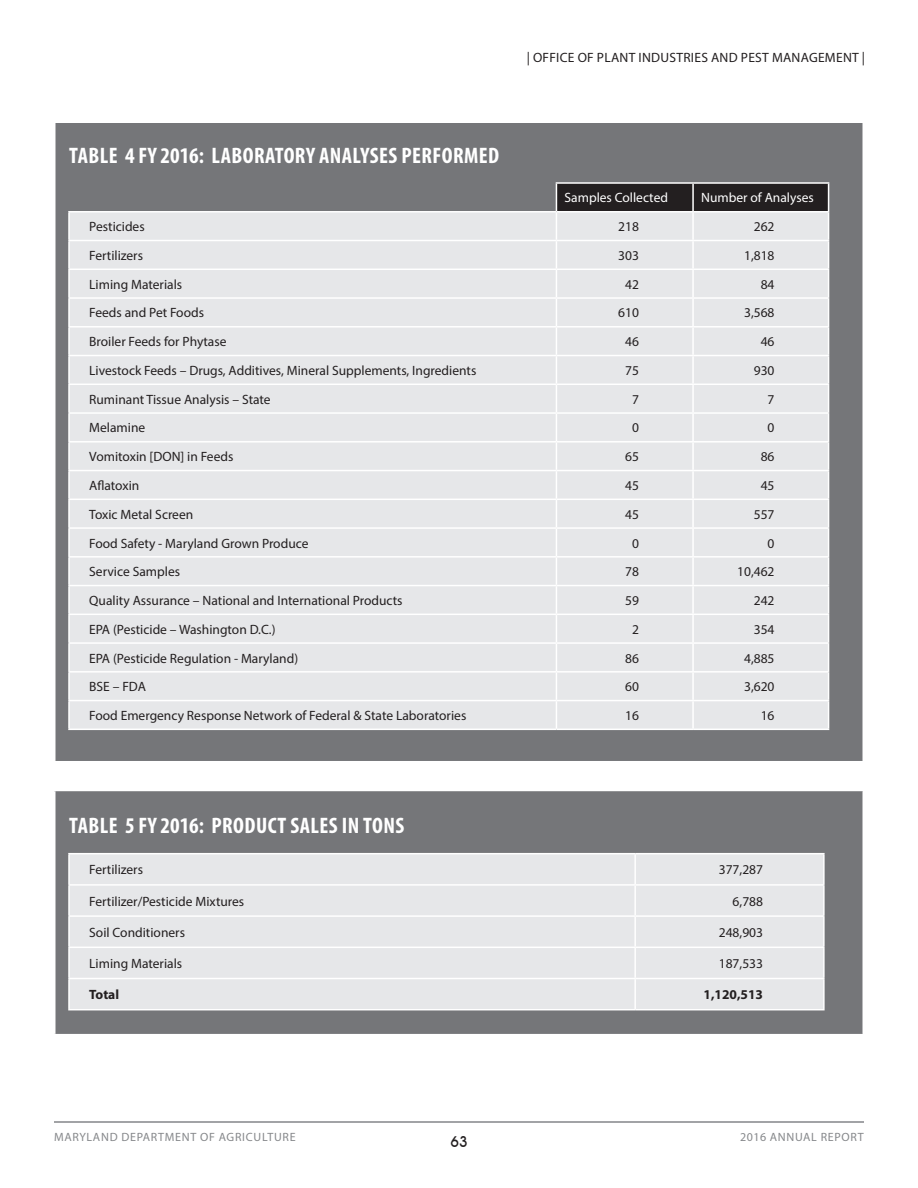
<style>
.page{position:relative;width:918px;height:1188px;background:#fff}
.page>*{position:absolute;margin:0;border:0;box-sizing:border-box;transform-origin:0 0}
.table_titles{font:700 condensed 22.5px "Myriad Pro";letter-spacing:.02em;color:#fff}
.t1{font:500 15px "Avant Garde IT Cby BT";color:#231f20}
.t2{font:13.5px "Myriad Pro";color:#231f20}
.t3{font:13.5px "Myriad Pro";letter-spacing:.02em;color:#231f20}
.table_top_row{font:13.5px "Myriad Pro";color:#fff}
.t4{font:700 13.5px "Myriad Pro";color:#231f20}
.t5{font:12px "Myriad Pro";letter-spacing:.06em;color:#86888b}
</style>
<div class="page">
<hr style="left:54px;top:1121px;width:810px;height:2px;background:#848689">
<div style="left:55px;top:122px;width:808px;height:640px;background:#757679"></div>
<hr style="left:54px;top:122px;width:810px;height:1px;background:#fff">
<hr style="left:54px;top:123px;width:2px;height:638px;background:#fff">
<hr style="left:862px;top:123px;width:2px;height:638px;background:#fff">
<hr style="left:54px;top:761px;width:810px;height:1px;background:#fff">
<div style="left:70px;top:213px;width:486px;height:516px;background:#e6e7e9"></div>
<hr style="left:68px;top:213px;width:2px;height:27px;background:#fff">
<hr style="left:68px;top:240px;width:488px;height:1px;background:#fff">
<hr style="left:68px;top:241px;width:2px;height:28px;background:#fff">
<hr style="left:68px;top:269px;width:488px;height:1px;background:#fff">
<hr style="left:68px;top:270px;width:2px;height:27px;background:#fff">
<hr style="left:68px;top:297px;width:488px;height:2px;background:#fff">
<hr style="left:68px;top:299px;width:2px;height:27px;background:#fff">
<hr style="left:68px;top:326px;width:488px;height:2px;background:#fff">
<hr style="left:68px;top:328px;width:2px;height:27px;background:#fff">
<hr style="left:68px;top:355px;width:488px;height:1px;background:#fff">
<hr style="left:68px;top:356px;width:2px;height:28px;background:#fff">
<hr style="left:68px;top:384px;width:488px;height:1px;background:#fff">
<hr style="left:68px;top:385px;width:2px;height:27px;background:#fff">
<hr style="left:68px;top:412px;width:488px;height:2px;background:#fff">
<hr style="left:68px;top:414px;width:2px;height:27px;background:#fff">
<hr style="left:68px;top:441px;width:488px;height:2px;background:#fff">
<hr style="left:68px;top:443px;width:2px;height:27px;background:#fff">
<hr style="left:68px;top:470px;width:488px;height:1px;background:#fff">
<hr style="left:68px;top:471px;width:2px;height:28px;background:#fff">
<hr style="left:68px;top:499px;width:488px;height:1px;background:#fff">
<hr style="left:68px;top:500px;width:2px;height:27px;background:#fff">
<hr style="left:68px;top:527px;width:488px;height:2px;background:#fff">
<hr style="left:68px;top:529px;width:2px;height:27px;background:#fff">
<hr style="left:68px;top:556px;width:488px;height:2px;background:#fff">
<hr style="left:68px;top:558px;width:2px;height:27px;background:#fff">
<hr style="left:68px;top:585px;width:488px;height:1px;background:#fff">
<hr style="left:68px;top:586px;width:2px;height:28px;background:#fff">
<hr style="left:68px;top:614px;width:488px;height:1px;background:#fff">
<hr style="left:68px;top:615px;width:2px;height:27px;background:#fff">
<hr style="left:68px;top:642px;width:488px;height:2px;background:#fff">
<hr style="left:68px;top:644px;width:2px;height:27px;background:#fff">
<hr style="left:68px;top:671px;width:488px;height:2px;background:#fff">
<hr style="left:68px;top:673px;width:2px;height:27px;background:#fff">
<hr style="left:68px;top:700px;width:488px;height:1px;background:#fff">
<hr style="left:68px;top:701px;width:2px;height:28px;background:#fff">
<hr style="left:68px;top:729px;width:488px;height:1px;background:#fff">
<hr style="left:556px;top:729px;width:137px;height:1px;background:#fff">
<hr style="left:693px;top:729px;width:136px;height:1px;background:#fff">
<hr style="left:68px;top:211px;width:488px;height:2px;background:#fff">
<hr style="left:556px;top:182px;width:137px;height:2px;background:#fff">
<hr style="left:693px;top:182px;width:136px;height:2px;background:#fff">
<svg style="left:556px;top:183px;width:273px;height:546px;background:#dddee0"></svg>
<div style="left:55px;top:790px;width:808px;height:245px;background:#757679"></div>
<hr style="left:54px;top:790px;width:810px;height:1px;background:#fff">
<hr style="left:54px;top:791px;width:2px;height:243px;background:#fff">
<hr style="left:862px;top:791px;width:2px;height:243px;background:#fff">
<hr style="left:54px;top:1034px;width:810px;height:1px;background:#fff">
<div style="left:70px;top:854px;width:753px;height:155px;background:#e6e7e9"></div>
<hr style="left:68px;top:853px;width:567px;height:1px;background:#fff">
<hr style="left:68px;top:854px;width:2px;height:30px;background:#fff">
<hr style="left:635px;top:853px;width:190px;height:1px;background:#fff">
<hr style="left:634px;top:854px;width:2px;height:30px;background:#fff">
<hr style="left:823px;top:854px;width:2px;height:30px;background:#fff">
<hr style="left:68px;top:884px;width:567px;height:2px;background:#fff">
<hr style="left:68px;top:886px;width:2px;height:29px;background:#fff">
<hr style="left:635px;top:884px;width:190px;height:2px;background:#fff">
<hr style="left:634px;top:886px;width:2px;height:29px;background:#fff">
<hr style="left:823px;top:886px;width:2px;height:29px;background:#fff">
<hr style="left:68px;top:915px;width:567px;height:2px;background:#fff">
<hr style="left:68px;top:917px;width:2px;height:30px;background:#fff">
<hr style="left:635px;top:915px;width:190px;height:2px;background:#fff">
<hr style="left:634px;top:917px;width:2px;height:30px;background:#fff">
<hr style="left:823px;top:917px;width:2px;height:30px;background:#fff">
<hr style="left:68px;top:947px;width:567px;height:1px;background:#fff">
<hr style="left:68px;top:948px;width:2px;height:30px;background:#fff">
<hr style="left:635px;top:947px;width:190px;height:1px;background:#fff">
<hr style="left:634px;top:948px;width:2px;height:30px;background:#fff">
<hr style="left:823px;top:948px;width:2px;height:30px;background:#fff">
<hr style="left:68px;top:978px;width:567px;height:1px;background:#fff">
<hr style="left:68px;top:979px;width:2px;height:30px;background:#fff">
<hr style="left:635px;top:978px;width:190px;height:1px;background:#fff">
<hr style="left:634px;top:979px;width:2px;height:30px;background:#fff">
<hr style="left:823px;top:979px;width:2px;height:30px;background:#fff">
<hr style="left:68px;top:1009px;width:567px;height:1px;background:#fff">
<hr style="left:635px;top:1009px;width:190px;height:1px;background:#fff">
<p class="t3" style="left:527px;top:49px;width:340px">| OFFICE OF PLANT INDUSTRIES AND PEST MANAGEMENT |</p>
<p class="table_titles" style="left:69px;top:142px;width:432px">TABLE 4 FY 2016: LABORATORY ANALYSES PERFORMED</p>
<p class="table_top_row" style="left:565px;top:190px;width:105px">Samples Collected</p>
<p class="table_top_row" style="left:701px;top:190px;width:114px">Number of Analyses</p>
<p class="t2" style="left:89px;top:218px;width:57px">Pesticides</p>
<p class="t2" style="left:618px;top:218px;width:22px">218</p>
<p class="t2" style="left:754px;top:218px;width:22px">262</p>
<p class="t2" style="left:89px;top:247px;width:55px">Fertilizers</p>
<p class="t2" style="left:618px;top:247px;width:22px">303</p>
<p class="t2" style="left:744px;top:247px;width:32px">1,818</p>
<p class="t2" style="left:89px;top:276px;width:95px">Liming Materials</p>
<p class="t2" style="left:625px;top:276px;width:15px">42</p>
<p class="t2" style="left:761px;top:276px;width:15px">84</p>
<p class="t2" style="left:89px;top:305px;width:116px">Feeds and Pet Foods</p>
<p class="t2" style="left:618px;top:305px;width:22px">610</p>
<p class="t2" style="left:744px;top:305px;width:32px">3,568</p>
<p class="t2" style="left:89px;top:333px;width:139px">Broiler Feeds for Phytase</p>
<p class="t2" style="left:625px;top:333px;width:15px">46</p>
<p class="t2" style="left:761px;top:333px;width:15px">46</p>
<p class="t2" style="left:89px;top:362px;width:389px">Livestock Feeds – Drugs, Additives, Mineral Supplements, Ingredients</p>
<p class="t2" style="left:625px;top:362px;width:15px">75</p>
<p class="t2" style="left:754px;top:362px;width:22px">930</p>
<p class="t2" style="left:89px;top:391px;width:183px">Ruminant Tissue Analysis – State</p>
<p class="t2" style="left:632px;top:391px;width:8px">7</p>
<p class="t2" style="left:768px;top:391px;width:8px">7</p>
<p class="t2" style="left:89px;top:420px;width:58px">Melamine</p>
<p class="t2" style="left:632px;top:420px;width:8px">0</p>
<p class="t2" style="left:768px;top:420px;width:8px">0</p>
<p class="t2" style="left:89px;top:448px;width:146px">Vomitoxin [DON] in Feeds</p>
<p class="t2" style="left:625px;top:448px;width:15px">65</p>
<p class="t2" style="left:761px;top:448px;width:15px">86</p>
<p class="t2" style="left:89px;top:477px;width:52px">Aflatoxin</p>
<p class="t2" style="left:625px;top:477px;width:15px">45</p>
<p class="t2" style="left:761px;top:477px;width:15px">45</p>
<p class="t2" style="left:89px;top:506px;width:106px">Toxic Metal Screen</p>
<p class="t2" style="left:625px;top:506px;width:15px">45</p>
<p class="t2" style="left:754px;top:506px;width:22px">557</p>
<p class="t2" style="left:89px;top:535px;width:221px">Food Safety - Maryland Grown Produce</p>
<p class="t2" style="left:632px;top:535px;width:8px">0</p>
<p class="t2" style="left:768px;top:535px;width:8px">0</p>
<p class="t2" style="left:89px;top:563px;width:92px">Service Samples</p>
<p class="t2" style="left:625px;top:563px;width:15px">78</p>
<p class="t2" style="left:737px;top:563px;width:39px">10,462</p>
<p class="t2" style="left:89px;top:592px;width:315px">Quality Assurance – National and International Products</p>
<p class="t2" style="left:625px;top:592px;width:15px">59</p>
<p class="t2" style="left:754px;top:592px;width:22px">242</p>
<p class="t2" style="left:89px;top:621px;width:188px">EPA (Pesticide – Washington D.C.)</p>
<p class="t2" style="left:632px;top:621px;width:8px">2</p>
<p class="t2" style="left:754px;top:621px;width:22px">354</p>
<p class="t2" style="left:89px;top:650px;width:210px">EPA (Pesticide Regulation - Maryland)</p>
<p class="t2" style="left:625px;top:650px;width:15px">86</p>
<p class="t2" style="left:744px;top:650px;width:32px">4,885</p>
<p class="t2" style="left:89px;top:678px;width:58px">BSE – FDA</p>
<p class="t2" style="left:625px;top:678px;width:15px">60</p>
<p class="t2" style="left:744px;top:678px;width:32px">3,620</p>
<p class="t2" style="left:89px;top:707px;width:379px">Food Emergency Response Network of Federal &amp; State Laboratories</p>
<p class="t2" style="left:625px;top:707px;width:15px">16</p>
<p class="t2" style="left:761px;top:707px;width:15px">16</p>
<p class="table_titles" style="left:69px;top:811px;width:337px">TABLE 5 FY 2016: PRODUCT SALES IN TONS</p>
<p class="t2" style="left:89px;top:861px;width:55px">Fertilizers</p>
<p class="t2" style="left:719px;top:861px;width:46px">377,287</p>
<p class="t2" style="left:89px;top:893px;width:157px">Fertilizer/Pesticide Mixtures</p>
<p class="t2" style="left:733px;top:893px;width:32px">6,788</p>
<p class="t2" style="left:89px;top:924px;width:97px">Soil Conditioners</p>
<p class="t2" style="left:719px;top:924px;width:46px">248,903</p>
<p class="t2" style="left:89px;top:955px;width:95px">Liming Materials</p>
<p class="t2" style="left:719px;top:955px;width:46px">187,533</p>
<p class="t4" style="left:89px;top:986px;width:31px">Total</p>
<p class="t4" style="left:704px;top:986px;width:61px">1,120,513</p>
<p class="t5" style="left:54px;top:1129px;width:243px">MARYLAND DEPARTMENT OF AGRICULTURE</p>
<p class="t5" style="left:740px;top:1129px;width:125px">2016 ANNUAL REPORT</p>
<p class="t1" style="left:450px;top:1132px;width:19px">63</p>
</div>
